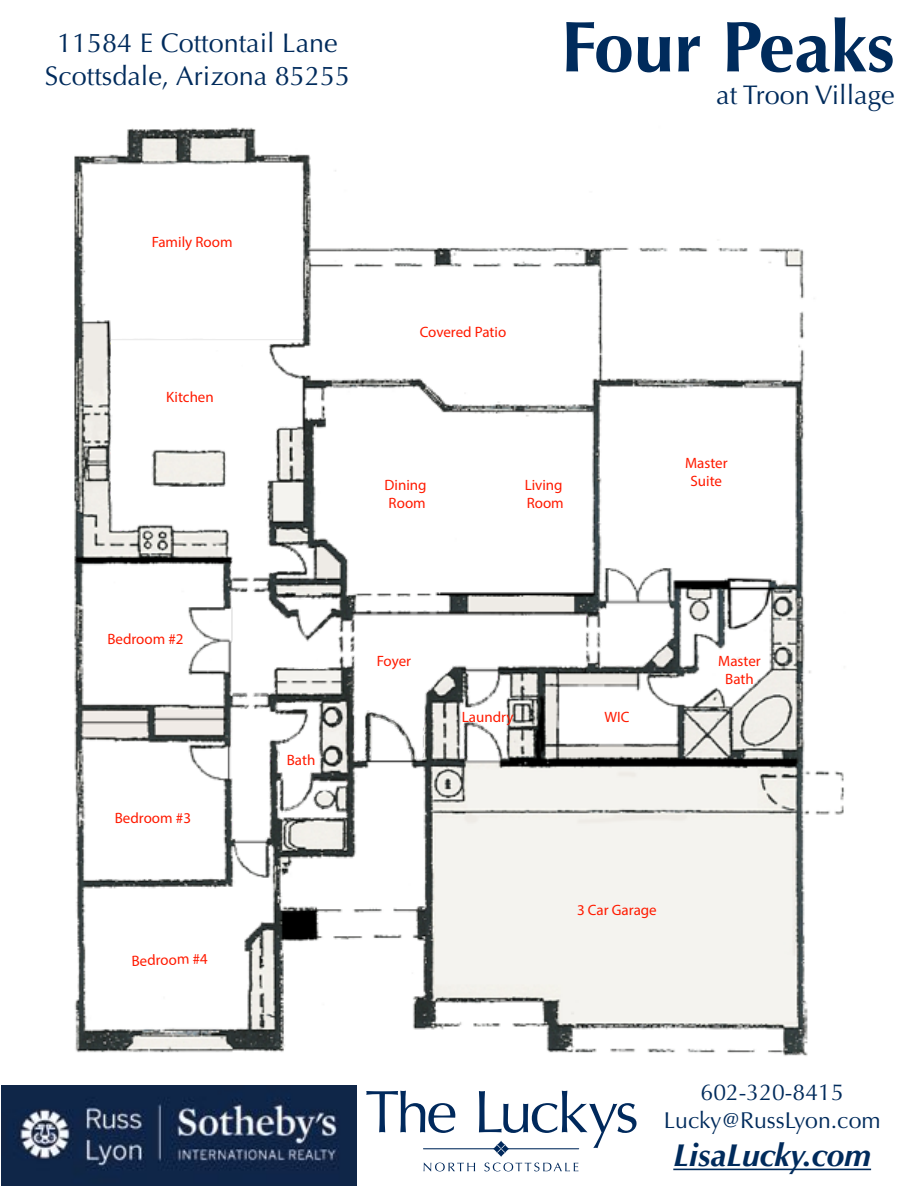
<style>
.page{position:relative;width:918px;height:1188px;background:#fff}
.page>*{position:absolute;margin:0;border:0;box-sizing:border-box;transform-origin:0 0}
.t1{font:700 72px "Optima";color:#002b5c}
.t2{font:italic 700 31.8px "Optima";color:#002b5c}
.t3{font:27px/32.4px "Optima";color:#002b5c;text-align:center}
.t4{font:22.95px/27.6px "Optima";color:#002b5c;text-align:center}
.t5{font:500 15px/18px "Optima";color:#ff1a00;text-align:center}
</style>
<div class="page">
<img style="left:74px;top:127px;width:771px;height:929px">
<img style="left:2px;top:1085px;width:354px;height:100px">
<hr style="left:673px;top:1169px;width:198px;height:1px;background:#002b5c">
<svg style="left:366px;top:1091px;width:89px;height:42px"></svg>
<svg style="left:479px;top:1091px;width:158px;height:57px"></svg>
<svg style="left:424px;top:1163px;width:51px;height:8px"></svg>
<svg style="left:484px;top:1163px;width:94px;height:8px"></svg>
<svg style="left:493px;top:1145px;width:8px;height:8px"></svg>
<svg style="left:497px;top:1141px;width:8px;height:8px"></svg>
<svg style="left:497px;top:1149px;width:8px;height:8px"></svg>
<svg style="left:501px;top:1145px;width:8px;height:8px"></svg>
<hr style="left:505px;top:1148px;width:74px;height:1px;background:#00295c">
<hr style="left:423px;top:1148px;width:74px;height:1px;background:#00295c">
<h3 class="t3" style="left:45px;top:27px;width:307px">11584 E Cottontail Lane<br>Scottsdale, Arizona 85255</h3>
<h1 class="t1" style="left:561px;top:5px;width:335px">Four Peaks</h1>
<h3 class="t3" style="left:716px;top:79px;width:180px">at Troon Village</h3>
<p class="t5" style="left:152px;top:233px;width:82px">Family Room</p>
<p class="t5" style="left:166px;top:388px;width:49px">Kitchen</p>
<p class="t5" style="left:420px;top:323px;width:88px">Covered Patio</p>
<p class="t5" style="left:685px;top:454px;width:44px">Master</p>
<p class="t5" style="left:385px;top:476px;width:44px">Dining</p>
<p class="t5" style="left:691px;top:472px;width:33px">Suite</p>
<p class="t5" style="left:389px;top:494px;width:39px">Room</p>
<p class="t5" style="left:525px;top:476px;width:41px;text-align:left">Living<br>Room</p>
<p class="t5" style="left:107px;top:630px;width:78px">Bedroom #2</p>
<p class="t5" style="left:115px;top:809px;width:78px">Bedroom #3</p>
<p class="t5" style="left:131px;top:952px;width:78px;rotate:-2deg">Bedroom #4</p>
<p class="t5" style="left:287px;top:751px;width:30px">Bath</p>
<p class="t5" style="left:377px;top:652px;width:36px">Foyer</p>
<p class="t5" style="left:462px;top:708px;width:53px">Laundry</p>
<p class="t5" style="left:604px;top:708px;width:26px">WIC</p>
<p class="t5" style="left:718px;top:652px;width:44px">Master<br>Bath</p>
<p class="t5" style="left:577px;top:900px;width:81px">3 Car Garage</p>
<h3 class="t4" style="left:664px;top:1079px;width:218px">602-320-8415<br>Lucky@RussLyon.com</h3>
<h2 class="t2" style="left:673px;top:1137px;width:199px">LisaLucky.com</h2>
</div>
